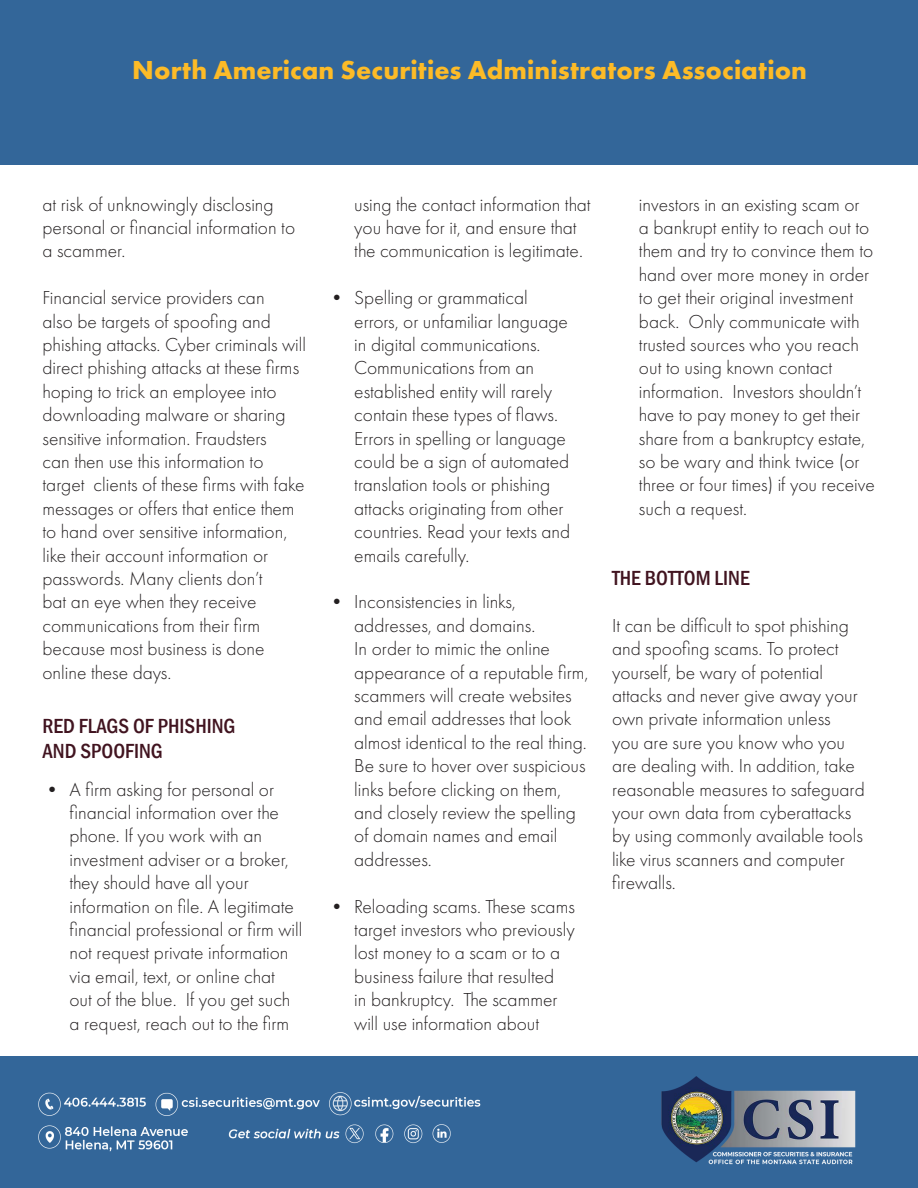
<style>
.page{position:relative;width:918px;height:1188px;background:#fff}
.page>*{position:absolute;margin:0;border:0;box-sizing:border-box;transform-origin:0 0}
.Header_-_text{font:700 27px "Futura PT";letter-spacing:.005em;color:#fdbb27}
.Subhead{font:500 condensed 21px/25.2px "Franklin Gothic";color:#411420}
.Body{font:300 19.5px/23.4px "Futura PT";color:#231f20}
</style>
<div class="page">
<div style="left:0;top:1056px;width:918px;height:132px;background:#369"></div>
<div style="left:0;top:0;width:918px;height:164px;background:#369"></div>
<img style="left:39px;top:1093px;width:441px;height:59px">
<img style="left:661px;top:1077px;width:195px;height:88px">
<p class="Header_-_text" style="left:132px;top:52px;width:676px">North American Securities Administrators Association</p>
<p class="Body" style="left:43px;top:193px;width:254px">at risk of unknowingly disclosing personal or financial information to a scammer.</p>
<p class="Body" style="left:43px;top:286px;width:265px">Financial service providers can<br>also be targets of spoofing and phishing attacks. Cyber criminals will direct phishing attacks at these firms hoping to trick an employee into downloading malware or sharing sensitive information. Fraudsters<br>can then use this information to target clients of these firms with fake messages or offers that entice them to hand over sensitive information, like their account information or passwords. Many clients don’t<br>bat an eye when they receive communications from their firm because most business is done online these days.</p>
<p class="Subhead" style="left:43px;top:713px;width:194px">RED FLAGS OF PHISHING<br>AND SPOOFING</p>
<p class="Body" style="left:70px;top:778px;width:234px;text-indent:-27px">• A firm asking for personal or financial information over the phone. If you work with an investment adviser or a broker, they should have all your information on file. A legitimate financial professional or firm will not request private information via email, text, or online chat<br>out of the blue. If you get such a request, reach out to the firm</p>
<p class="Body" style="left:354px;top:193px;width:238px">using the contact information that you have for it, and ensure that the communication is legitimate.</p>
<p class="Body" style="left:354px;top:286px;width:217px;text-indent:-27px">• Spelling or grammatical errors, or unfamiliar language in digital communications.<br>Communications from an established entity will rarely contain these types of flaws.<br>Errors in spelling or language could be a sign of automated translation tools or phishing attacks originating from other countries. Read your texts and emails carefully.</p>
<p class="Body" style="left:354px;top:590px;width:236px;text-indent:-27px">• Inconsistencies in links, addresses, and domains.<br>In order to mimic the online appearance of a reputable firm, scammers will create websites and email addresses that look almost identical to the real thing.<br>Be sure to hover over suspicious links before clicking on them, and closely review the spelling of domain names and email addresses.</p>
<p class="Body" style="left:354px;top:895px;width:222px;text-indent:-27px">• Reloading scams. These scams target investors who previously lost money to a scam or to a business failure that resulted<br>in bankruptcy. The scammer will use information about</p>
<p class="Body" style="left:639px;top:193px;width:237px">investors in an existing scam or<br>a bankrupt entity to reach out to them and try to convince them to hand over more money in order to get their original investment back. Only communicate with trusted sources who you reach out to using known contact information. Investors shouldn’t have to pay money to get their share from a bankruptcy estate, so be wary and think twice (or three or four times) if you receive such a request.</p>
<p class="Subhead" style="left:612px;top:565px;width:139px">THE BOTTOM LINE</p>
<p class="Body" style="left:612px;top:614px;width:254px">It can be difficult to spot phishing and spoofing scams. To protect yourself, be wary of potential attacks and never give away your own private information unless<br>you are sure you know who you are dealing with. In addition, take reasonable measures to safeguard your own data from cyberattacks by using commonly available tools like virus scanners and computer firewalls.</p>
</div>
